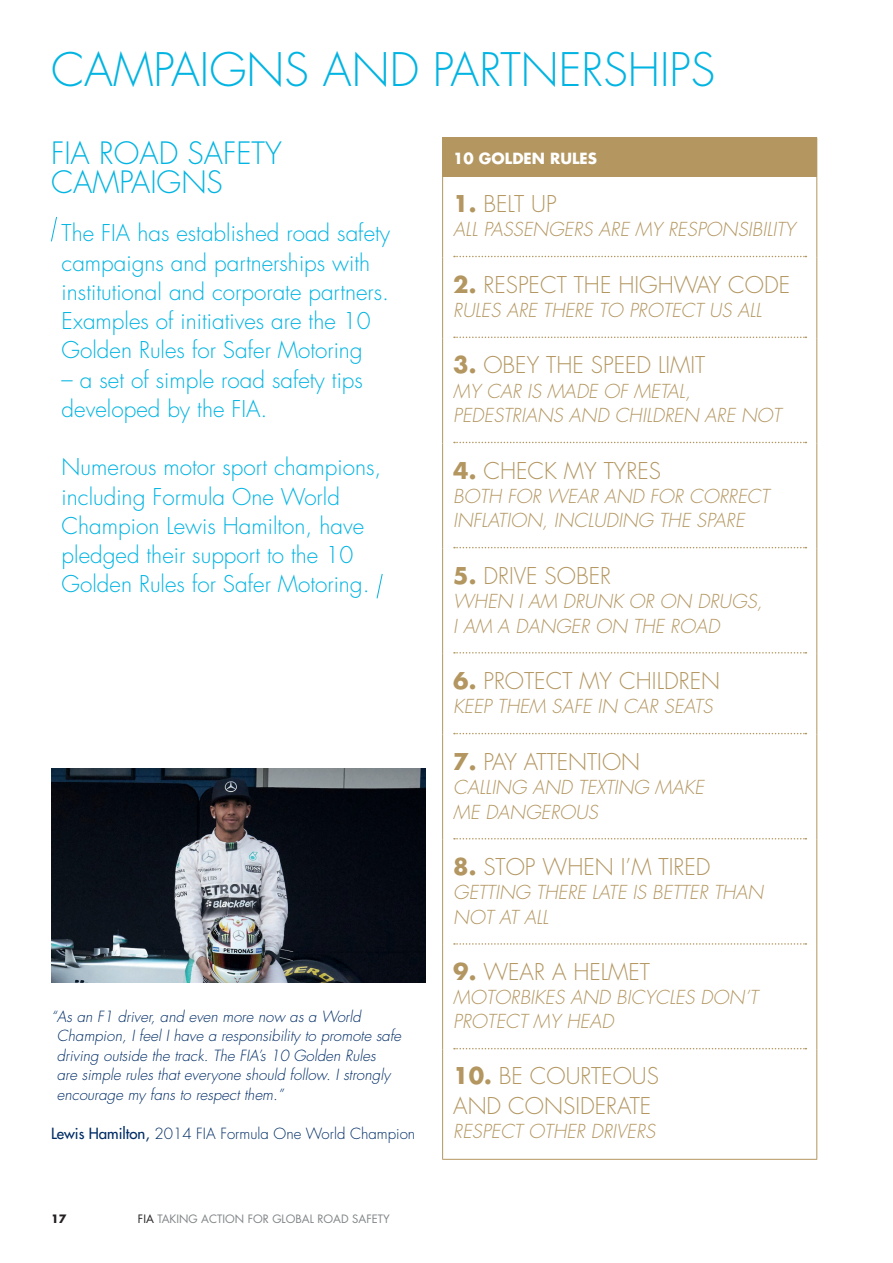
<style>
.page{position:relative;width:893px;height:1263px;background:#fff}
.page>*{position:absolute;margin:0;border:0;box-sizing:border-box;transform-origin:0 0}
.t1{font:300 45px "Futura Std";color:#02b4e2}
.t2{font:300 30px/29.2px "Futura Std";color:#02b4e2}
.t3{font:300 22.5px/29.2px "Futura Std";color:#02b4e2}
.t4{font:300 22.5px/29.2px "Futura Std";color:#b39660}
.t5{font:italic 300 18.75px/24.3px "Futura Std";color:#b39660}
.t6{font:italic 300 15px/19.5px "Futura Std";color:#002d66}
.t7{font:300 15px "Futura Std";color:#002d66}
.t8{font:700 15px "Futura Std";color:#fff}
.t9{font:11.25px "Futura Std";color:#808587}
.t10{font:700 11.25px "Futura Std";color:#231f20}
.s1{font-weight:500}
.s2{color:#231f20}
.s3{font-weight:700}
</style>
<div class="page">
<img style="left:51px;top:768px;width:374px;height:215px">
<svg style="left:51px;top:216px;width:6px;height:26px"></svg>
<svg style="left:376px;top:574px;width:7px;height:25px"></svg>
<div style="left:443px;top:138px;width:374px;height:39px;background:#b39660"></div>
<hr style="left:442px;top:137px;width:375px;height:1px;background:#b39660">
<hr style="left:442px;top:138px;width:1px;height:39px;background:#b39660">
<hr style="left:442px;top:177px;width:1px;height:80px;background:#b39660">
<hr style="left:816px;top:177px;width:1px;height:80px;background:#b39660">
<hr style="left:442px;top:257px;width:1px;height:81px;background:#b39660">
<hr style="left:816px;top:257px;width:1px;height:81px;background:#b39660">
<hr style="left:442px;top:338px;width:1px;height:105px;background:#b39660">
<hr style="left:816px;top:338px;width:1px;height:105px;background:#b39660">
<hr style="left:442px;top:443px;width:1px;height:106px;background:#b39660">
<hr style="left:816px;top:443px;width:1px;height:106px;background:#b39660">
<hr style="left:442px;top:549px;width:1px;height:105px;background:#b39660">
<hr style="left:816px;top:549px;width:1px;height:105px;background:#b39660">
<hr style="left:442px;top:654px;width:1px;height:81px;background:#b39660">
<hr style="left:816px;top:654px;width:1px;height:81px;background:#b39660">
<hr style="left:442px;top:735px;width:1px;height:105px;background:#b39660">
<hr style="left:816px;top:735px;width:1px;height:105px;background:#b39660">
<hr style="left:442px;top:840px;width:1px;height:105px;background:#b39660">
<hr style="left:816px;top:840px;width:1px;height:105px;background:#b39660">
<hr style="left:442px;top:945px;width:1px;height:105px;background:#b39660">
<hr style="left:816px;top:945px;width:1px;height:105px;background:#b39660">
<hr style="left:442px;top:1050px;width:1px;height:109px;background:#b39660">
<hr style="left:816px;top:1050px;width:1px;height:109px;background:#b39660">
<hr style="left:442px;top:1159px;width:375px;height:1px;background:#b39660">
<svg style="left:454px;top:256px;width:352px;height:1px"></svg>
<svg style="left:454px;top:337px;width:352px;height:1px"></svg>
<svg style="left:454px;top:442px;width:352px;height:1px"></svg>
<svg style="left:454px;top:547px;width:352px;height:1px"></svg>
<svg style="left:454px;top:652px;width:352px;height:1px"></svg>
<svg style="left:454px;top:733px;width:352px;height:1px"></svg>
<svg style="left:454px;top:838px;width:352px;height:1px"></svg>
<svg style="left:454px;top:943px;width:352px;height:2px"></svg>
<svg style="left:454px;top:1048px;width:352px;height:1px"></svg>
<h1 class="t1" style="left:51px;top:42px;width:666px">CAMPAIGNS AND PARTNERSHIPS</h1>
<h2 class="t2" style="left:51px;top:139px;width:232px">FIA ROAD SAFETY<br>CAMPAIGNS</h2>
<p class="t3" style="left:62px;top:219px;width:330px">The FIA has established road safety campaigns and partnerships with institutional and corporate partners.<br>Examples of initiatives are the 10<br>Golden Rules for Safer Motoring</p>
<p class="t3" style="left:62px;top:366px;width:303px">– a set of simple road safety tips developed by the FIA.</p>
<p class="t3" style="left:62px;top:453px;width:321px">Numerous motor sport champions, including Formula One World<br>Champion Lewis Hamilton, have pledged their support to the 10<br>Golden Rules for Safer Motoring.</p>
<p class="t6" style="left:57px;top:1007px;width:346px;text-indent:-6px">“As an F1 driver, and even more now as a World Champion, I feel I have a responsibility to promote safe driving outside the track. The FIA’s 10 Golden Rules<br>are simple rules that everyone should follow. I strongly encourage my fans to respect them.”</p>
<p class="t7" style="left:51px;top:1124px;width:366px"><span class="s1">Lewis Hamilton,</span> 2014 FIA Formula One World Champion</p>
<p class="t10" style="left:51px;top:1212px;width:17px">17</p>
<p class="t9" style="left:138px;top:1212px;width:253px"><span class="s2">FIA</span> TAKING ACTION FOR GLOBAL ROAD SAFETY</p>
<p class="t8" style="left:453px;top:148px;width:145px">10 GOLDEN RULES</p>
<p class="t4" style="left:453px;top:190px;width:105px"><span class="s3">1.</span> BELT UP</p>
<p class="t5" style="left:453px;top:218px;width:344px">ALL PASSENGERS ARE MY RESPONSIBILITY</p>
<p class="t4" style="left:453px;top:270px;width:338px"><span class="s3">2.</span> RESPECT THE HIGHWAY CODE</p>
<p class="t5" style="left:453px;top:299px;width:310px">RULES ARE THERE TO PROTECT US ALL</p>
<p class="t4" style="left:453px;top:351px;width:254px"><span class="s3">3.</span> OBEY THE SPEED LIMIT</p>
<p class="t5" style="left:453px;top:379px;width:330px">MY CAR IS MADE OF METAL,<br>PEDESTRIANS AND CHILDREN ARE NOT</p>
<p class="t4" style="left:453px;top:456px;width:209px"><span class="s3">4.</span> CHECK MY TYRES</p>
<p class="t5" style="left:453px;top:485px;width:317px">BOTH FOR WEAR AND FOR CORRECT<br>INFLATION, INCLUDING THE SPARE</p>
<p class="t4" style="left:453px;top:562px;width:159px"><span class="s3">5.</span> DRIVE SOBER</p>
<p class="t5" style="left:453px;top:590px;width:311px">WHEN I AM DRUNK OR ON DRUGS,<br>I AM A DANGER ON THE ROAD</p>
<p class="t4" style="left:453px;top:667px;width:268px"><span class="s3">6.</span> PROTECT MY CHILDREN</p>
<p class="t5" style="left:453px;top:695px;width:261px">KEEP THEM SAFE IN CAR SEATS</p>
<p class="t4" style="left:453px;top:748px;width:188px"><span class="s3">7.</span> PAY ATTENTION</p>
<p class="t5" style="left:453px;top:776px;width:252px">CALLING AND TEXTING MAKE<br>ME DANGEROUS</p>
<p class="t4" style="left:453px;top:853px;width:259px"><span class="s3">8.</span> STOP WHEN I’M TIRED</p>
<p class="t5" style="left:453px;top:881px;width:312px">GETTING THERE LATE IS BETTER THAN<br>NOT AT ALL</p>
<p class="t4" style="left:453px;top:957px;width:198px"><span class="s3">9.</span> WEAR A HELMET</p>
<p class="t5" style="left:453px;top:986px;width:306px">MOTORBIKES AND BICYCLES DON’T<br>PROTECT MY HEAD</p>
<p class="t4" style="left:453px;top:1062px;width:207px"><span class="s3">10.</span> BE COURTEOUS<br>AND CONSIDERATE</p>
<p class="t5" style="left:453px;top:1119px;width:204px">RESPECT OTHER DRIVERS</p>
</div>
